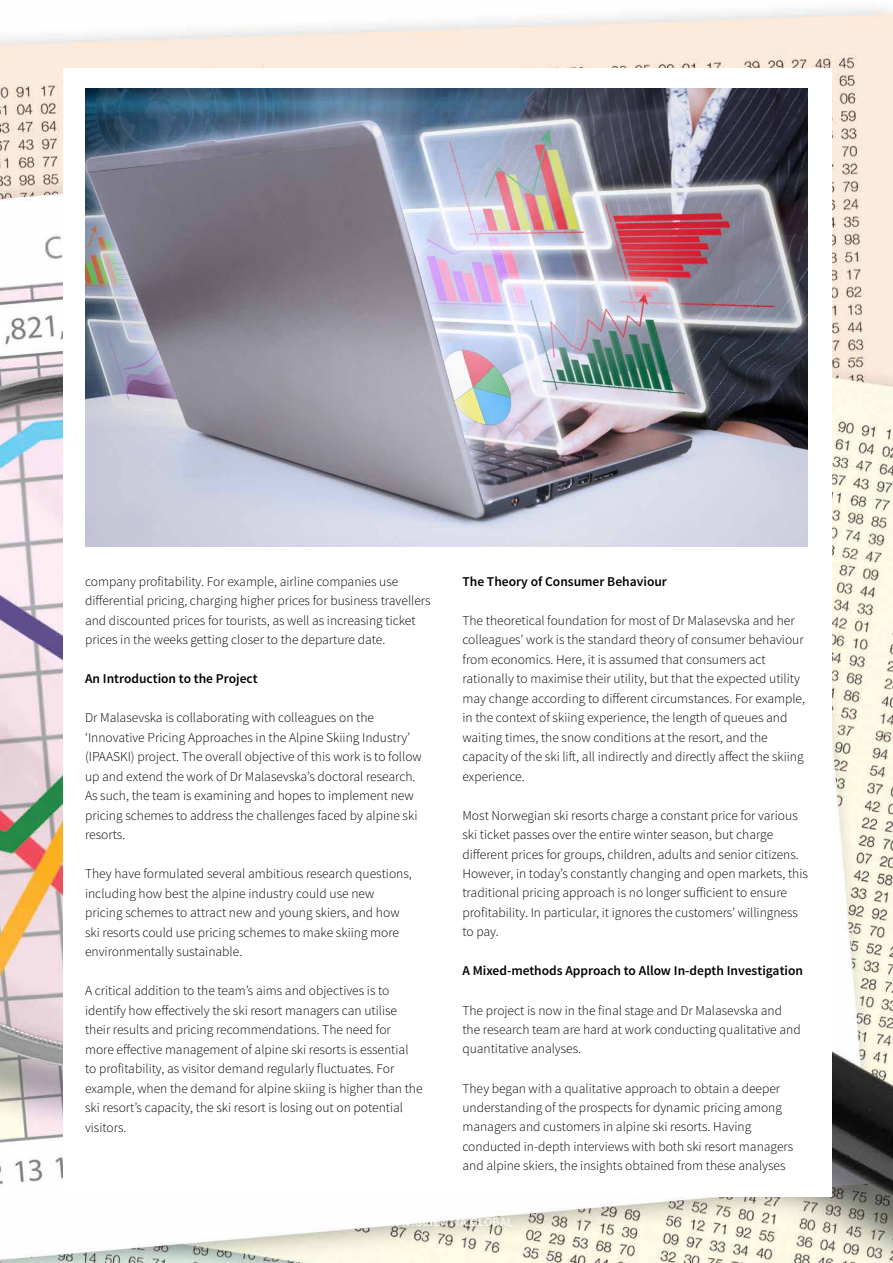
<style>
.page{position:relative;width:893px;height:1263px;background:#fff}
.page>*{position:absolute;margin:0;border:0;box-sizing:border-box;transform-origin:0 0}
.t1{font:300 13.5px/19.5px "Source Sans Pro";color:#000}
.t2{font:600 13.5px "Source Sans Pro";color:#000}
.t3{font:12px "Source Sans Pro";letter-spacing:.05em;color:#fff}
</style>
<div class="page">
<img style="left:0;top:7px;width:893px;height:1256px">
<div style="left:63px;top:68px;width:769px;height:1129px;background:#fff"></div>
<img style="left:85px;top:88px;width:723px;height:459px">
<p class="t1" style="left:85px;top:571px;width:347px">company profitability. For example, airline companies use differential pricing, charging higher prices for business travellers and discounted prices for tourists, as well as increasing ticket prices in the weeks getting closer to the departure date.</p>
<p class="t2" style="left:85px;top:670px;width:174px">An Introduction to the Project</p>
<p class="t1" style="left:85px;top:708px;width:338px">Dr Malasevska is collaborating with colleagues on the ‘Innovative Pricing Approaches in the Alpine Skiing Industry’ (IPAASKI) project. The overall objective of this work is to follow up and extend the work of Dr Malasevska’s doctoral research.<br>As such, the team is examining and hopes to implement new pricing schemes to address the challenges faced by alpine ski resorts.</p>
<p class="t1" style="left:85px;top:864px;width:328px">They have formulated several ambitious research questions, including how best the alpine industry could use new pricing schemes to attract new and young skiers, and how ski resorts could use pricing schemes to make skiing more environmentally sustainable.</p>
<p class="t1" style="left:85px;top:981px;width:339px">A critical addition to the team’s aims and objectives is to identify how effectively the ski resort managers can utilise their results and pricing recommendations. The need for more effective management of alpine ski resorts is essential to profitability, as visitor demand regularly fluctuates. For example, when the demand for alpine skiing is higher than the ski resort’s capacity, the ski resort is losing out on potential visitors.</p>
<p class="t2" style="left:462px;top:572px;width:206px">The Theory of Consumer Behaviour</p>
<p class="t1" style="left:462px;top:610px;width:344px">The theoretical foundation for most of Dr Malasevska and her colleagues’ work is the standard theory of consumer behaviour from economics. Here, it is assumed that consumers act rationally to maximise their utility, but that the expected utility may change according to different circumstances. For example, in the context of skiing experience, the length of queues and waiting times, the snow conditions at the resort, and the capacity of the ski lift, all indirectly and directly affect the skiing experience.</p>
<p class="t1" style="left:462px;top:805px;width:347px">Most Norwegian ski resorts charge a constant price for various ski ticket passes over the entire winter season, but charge different prices for groups, children, adults and senior citizens.<br>However, in today’s constantly changing and open markets, this traditional pricing approach is no longer sufficient to ensure profitability. In particular, it ignores the customers’ willingness to pay.</p>
<p class="t2" style="left:462px;top:962px;width:342px">A Mixed-methods Approach to Allow In-depth Investigation</p>
<p class="t1" style="left:462px;top:1000px;width:340px">The project is now in the final stage and Dr Malasevska and the research team are hard at work conducting qualitative and quantitative analyses.</p>
<p class="t1" style="left:462px;top:1078px;width:332px">They began with a qualitative approach to obtain a deeper understanding of the prospects for dynamic pricing among managers and customers in alpine ski resorts. Having conducted in-depth interviews with both ski resort managers and alpine skiers, the insights obtained from these analyses</p>
<p class="t3" style="left:380px;top:1214px;width:135px">WWW.SCIENTIA.GLOBAL</p>
</div>
